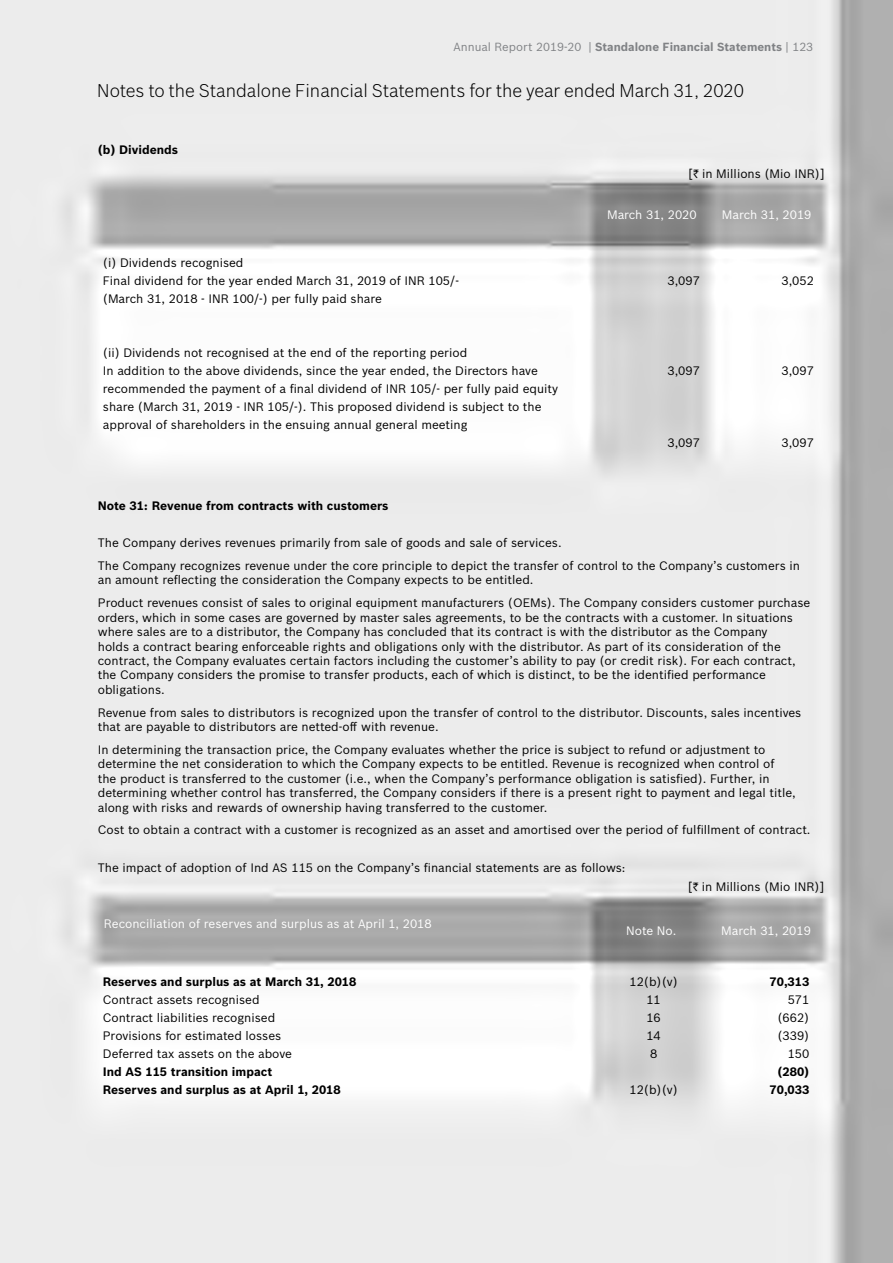
<style>
.page{position:relative;width:893px;height:1263px;background:#fff}
.page>*{position:absolute;margin:0;border:0;box-sizing:border-box;transform-origin:0 0}
.t1{font:300 18px "Bosch Sans";color:#000}
.t2{font:12px/14.4px "Bosch Sans";color:#000}
.t3{font:700 12px "Bosch Sans";color:#000}
.t4{font:12px "Bosch Sans";color:#fff}
.t5{font:700 11.55px "Bosch Sans";color:#808285}
.s1{font-weight:400}
.s2{font-family:"Rupee"}
</style>
<div class="page">
<img style="left:0;top:0;width:893px;height:1262px">
<p class="t5" style="left:453px;top:38px;width:361px"><span class="s1">Annual Report 2019-20 |</span> Standalone Financial Statements <span class="s1">| 123</span></p>
<h1 class="t1" style="left:97px;top:78px;width:648px">Notes to the Standalone Financial Statements for the year ended March 31, 2020</h1>
<p class="t3" style="left:98px;top:140px;width:82px">(b) Dividends</p>
<p class="t2" style="left:103px;top:253px;width:358px;line-height:18px">(i) Dividends recognised<br>Final dividend for the year ended March 31, 2019 of INR 105/-</p>
<p class="t2" style="left:103px;top:291px;width:281px">(March 31, 2018 - INR 100/-) per fully paid share</p>
<p class="t2" style="left:103px;top:343px;width:436px;line-height:18px">(ii) Dividends not recognised at the end of the reporting period<br>In addition to the above dividends, since the year ended, the Directors have</p>
<p class="t2" style="left:103px;top:379px;width:457px;line-height:18px">recommended the payment of a final dividend of INR 105/- per fully paid equity share (March 31, 2019 - INR 105/-). This proposed dividend is subject to the approval of shareholders in the ensuing annual general meeting</p>
<p class="t2" style="left:688px;top:165px;width:138px">[<span class="s2">`</span> in Millions (Mio INR)]</p>
<p class="t4" style="left:607px;top:206px;width:91px">March 31, 2020</p>
<p class="t4" style="left:722px;top:206px;width:91px">March 31, 2019</p>
<p class="t2" style="left:667px;top:273px;width:34px">3,097</p>
<p class="t2" style="left:781px;top:273px;width:34px">3,052</p>
<p class="t2" style="left:667px;top:363px;width:34px">3,097</p>
<p class="t2" style="left:781px;top:363px;width:34px">3,097</p>
<p class="t2" style="left:667px;top:435px;width:34px">3,097</p>
<p class="t2" style="left:781px;top:435px;width:34px">3,097</p>
<p class="t3" style="left:98px;top:496px;width:292px">Note 31: Revenue from contracts with customers</p>
<p class="t2" style="left:98px;top:530px;width:704px;line-height:23px">The Company derives revenues primarily from sale of goods and sale of services.<br>The Company recognizes revenue under the core principle to depict the transfer of control to the Company’s customers in</p>
<p class="t2" style="left:98px;top:568px;width:714px;line-height:23px">an amount reflecting the consideration the Company expects to be entitled.<br>Product revenues consist of sales to original equipment manufacturers (OEMs). The Company considers customer purchase</p>
<p class="t2" style="left:98px;top:609px;width:699px">orders, which in some cases are governed by master sales agreements, to be the contracts with a customer. In situations where sales are to a distributor, the Company has concluded that its contract is with the distributor as the Company holds a contract bearing enforceable rights and obligations only with the distributor. As part of its consideration of the contract, the Company evaluates certain factors including the customer’s ability to pay (or credit risk). For each contract, the Company considers the promise to transfer products, each of which is distinct, to be the identified performance obligations.</p>
<p class="t2" style="left:98px;top:704px;width:705px">Revenue from sales to distributors is recognized upon the transfer of control to the distributor. Discounts, sales incentives that are payable to distributors are netted-off with revenue.</p>
<p class="t2" style="left:98px;top:742px;width:700px">In determining the transaction price, the Company evaluates whether the price is subject to refund or adjustment to determine the net consideration to which the Company expects to be entitled. Revenue is recognized when control of the product is transferred to the customer (i.e., when the Company’s performance obligation is satisfied). Further, in determining whether control has transferred, the Company considers if there is a present right to payment and legal title, along with risks and rewards of ownership having transferred to the customer.</p>
<p class="t2" style="left:98px;top:822px;width:714px">Cost to obtain a contract with a customer is recognized as an asset and amortised over the period of fulfillment of contract.</p>
<p class="t2" style="left:98px;top:859px;width:529px">The impact of adoption of Ind AS 115 on the Company’s financial statements are as follows:</p>
<p class="t4" style="left:104px;top:915px;width:329px">Reconciliation of reserves and surplus as at April 1, 2018</p>
<p class="t2" style="left:688px;top:878px;width:138px">[<span class="s2">`</span> in Millions (Mio INR)]</p>
<p class="t4" style="left:626px;top:922px;width:52px">Note No.</p>
<p class="t4" style="left:721px;top:922px;width:91px">March 31, 2019</p>
<p class="t3" style="left:103px;top:972px;width:255px">Reserves and surplus as at March 31, 2018</p>
<p class="t2" style="left:629px;top:973px;width:50px">12(b)(v)</p>
<p class="t3" style="left:770px;top:972px;width:41px">70,313</p>
<p class="t2" style="left:103px;top:991px;width:158px">Contract assets recognised</p>
<p class="t2" style="left:646px;top:991px;width:16px">11</p>
<p class="t2" style="left:788px;top:991px;width:23px">571</p>
<p class="t2" style="left:103px;top:1009px;width:174px">Contract liabilities recognised</p>
<p class="t2" style="left:646px;top:1009px;width:16px">16</p>
<p class="t2" style="left:777px;top:1009px;width:33px">(662)</p>
<p class="t2" style="left:103px;top:1027px;width:180px">Provisions for estimated losses</p>
<p class="t2" style="left:646px;top:1027px;width:16px">14</p>
<p class="t2" style="left:777px;top:1027px;width:33px">(339)</p>
<p class="t2" style="left:103px;top:1045px;width:191px">Deferred tax assets on the above</p>
<p class="t2" style="left:650px;top:1045px;width:9px">8</p>
<p class="t2" style="left:788px;top:1045px;width:23px">150</p>
<p class="t3" style="left:103px;top:1062px;width:171px">Ind AS 115 transition impact</p>
<p class="t3" style="left:777px;top:1062px;width:33px">(280)</p>
<p class="t3" style="left:103px;top:1080px;width:239px">Reserves and surplus as at April 1, 2018</p>
<p class="t2" style="left:629px;top:1081px;width:50px">12(b)(v)</p>
<p class="t3" style="left:770px;top:1080px;width:41px">70,033</p>
</div>
